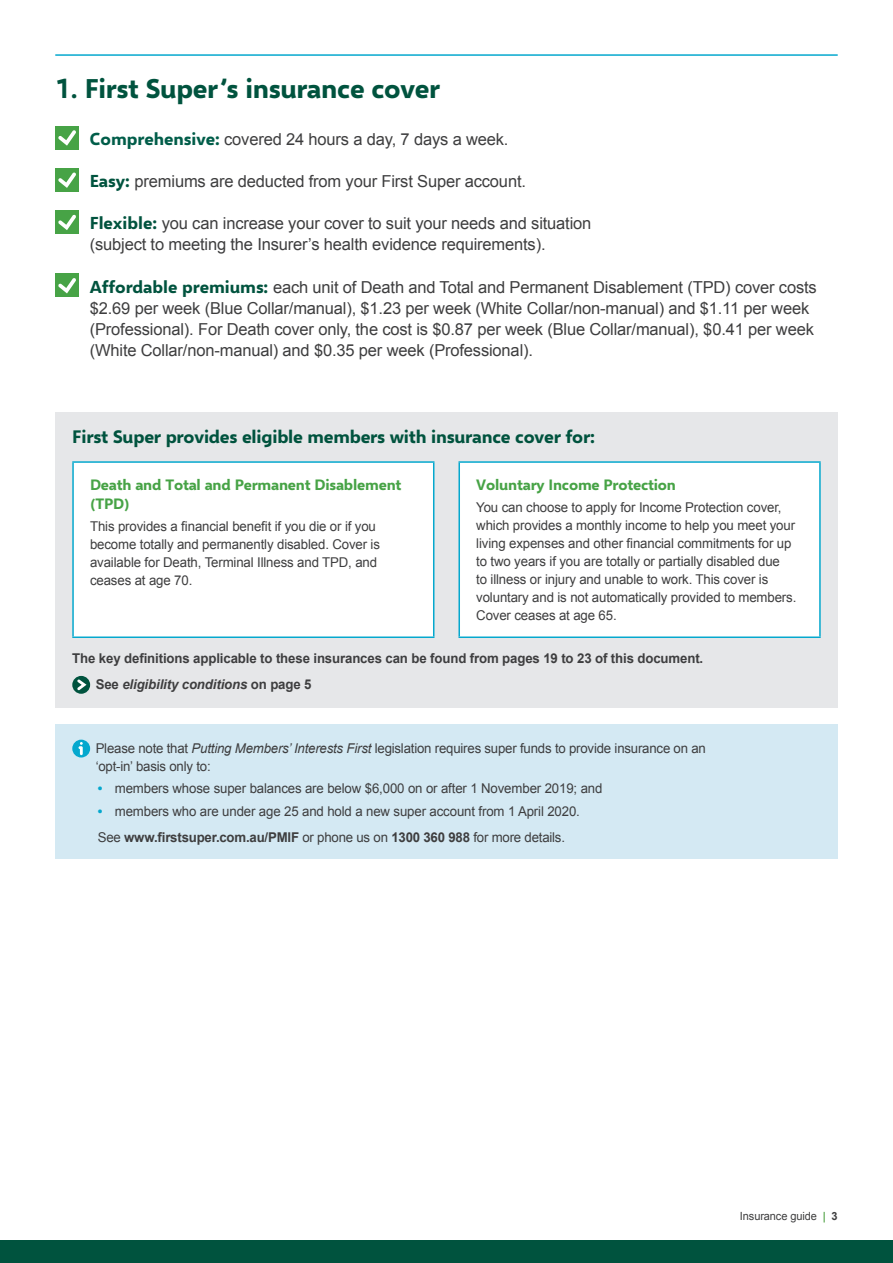
<style>
.page{position:relative;width:893px;height:1263px;background:#fff}
.page>*{position:absolute;margin:0;border:0;box-sizing:border-box;transform-origin:0 0}
._2023_FS_A4__Section_Heading_with_Line{font:700 27px "Selawik";letter-spacing:-.01em;color:#00533e}
._2023_A4__Heading_L1{font:700 18px "Selawik";letter-spacing:-.01em;color:#00533e}
._2023_A4__Intro_Para_Light_11pt{font:16.5px/21px "Arial";letter-spacing:-.01em;color:#3e3e3f}
._2023_A4__Heading_L2{font:700 15px/18.8px "Selawik";letter-spacing:-.01em;color:#47a346}
._2023_A4__Body_Copy_9pt_12pt{font:13.5px/18px "Arial";letter-spacing:-.01em;color:#3e3e3f}
._2023_A4__Body_Copy_9pt_12pt-2{font:700 13.5px "Arial";letter-spacing:-.01em;color:#3e3e3f}
._2023_A4__Body_Copy_9pt_12pt-3{font:italic 700 13.5px "Arial";letter-spacing:-.01em;color:#3e3e3f}
.t1{font:11.25px "Arial";letter-spacing:-.01em;color:#3e3e3f}
.s1{font-family:"Selawik";font-weight:700;font-size:17.25px;color:#005d49}
.s2{font-family:"Selawik";font-weight:700;font-size:17.25px;color:#00533e}
.s3{font-style:normal}
.s4{font-style:italic}
.s5{font-weight:700;color:#05a8ce}
.s6{font-weight:400}
.s7{font-weight:700;color:#5da953}
.s8{font-weight:700}
</style>
<div class="page">
<div style="left:55px;top:412px;width:783px;height:295px;background:#e6e7e9"></div>
<div style="left:74px;top:462px;width:745px;height:175px;background:#fff"></div>
<hr style="left:72px;top:461px;width:362px;height:2px;background:#05a8ce">
<hr style="left:72px;top:463px;width:2px;height:173px;background:#05a8ce">
<hr style="left:433px;top:463px;width:1px;height:173px;background:#05a8ce">
<hr style="left:72px;top:636px;width:362px;height:2px;background:#05a8ce">
<hr style="left:458px;top:461px;width:363px;height:2px;background:#05a8ce">
<hr style="left:458px;top:463px;width:2px;height:173px;background:#05a8ce">
<hr style="left:819px;top:463px;width:2px;height:173px;background:#05a8ce">
<hr style="left:458px;top:636px;width:363px;height:2px;background:#05a8ce">
<svg style="left:72px;top:676px;width:18px;height:18px"></svg>
<svg style="left:77px;top:679px;width:10px;height:11px"></svg>
<div style="left:55px;top:724px;width:783px;height:135px;background:#d4e9f3"></div>
<div style="left:72px;top:740px;width:18px;height:17px;background:#05a8ce;border-radius:50%"></div>
<svg style="left:79px;top:742px;width:4px;height:13px"></svg>
<hr style="left:55px;top:54px;width:783px;height:2px;background:#05a8ce">
<div style="left:55px;top:126px;width:24px;height:23px;background:#47a346"></div>
<svg style="left:58px;top:130px;width:18px;height:16px"></svg>
<div style="left:55px;top:168px;width:24px;height:24px;background:#47a346"></div>
<svg style="left:58px;top:172px;width:18px;height:16px"></svg>
<div style="left:55px;top:210px;width:24px;height:24px;background:#47a346"></div>
<svg style="left:58px;top:215px;width:18px;height:15px"></svg>
<div style="left:55px;top:274px;width:24px;height:23px;background:#47a346"></div>
<svg style="left:58px;top:278px;width:18px;height:15px"></svg>
<div style="left:0;top:1241px;width:893px;height:22px;background:#00533e"></div>
<p class="_2023_FS_A4__Section_Heading_with_Line" style="left:55px;top:72px;width:386px">1. First Super’s insurance cover</p>
<p class="_2023_A4__Intro_Para_Light_11pt" style="left:90px;top:129px;width:420px"><span class="s1">Comprehensive:</span> covered 24 hours a day, 7 days a week.</p>
<p class="_2023_A4__Intro_Para_Light_11pt" style="left:90px;top:171px;width:438px"><span class="s2">Easy:</span> premiums are deducted from your First Super account.</p>
<p class="_2023_A4__Intro_Para_Light_11pt" style="left:90px;top:213px;width:503px"><span class="s2">Flexible:</span> you can increase your cover to suit your needs and situation (subject to meeting the Insurer’s health evidence requirements).</p>
<p class="_2023_A4__Intro_Para_Light_11pt" style="left:90px;top:276px;width:728px"><span class="s2">Affordable premiums:</span> each unit of Death and Total and Permanent Disablement (TPD) cover costs $2.69 per week (Blue Collar/manual), $1.23 per week (White Collar/non-manual) and $1.11 per week (Professional). For Death cover only, the cost is $0.87 per week (Blue Collar/manual), $0.41 per week (White Collar/non-manual) and $0.35 per week (Professional).</p>
<p class="_2023_A4__Heading_L1" style="left:72px;top:425px;width:524px">First Super provides eligible members with insurance cover for:</p>
<p class="_2023_A4__Heading_L2" style="left:90px;top:476px;width:313px">Death and Total and Permanent Disablement (TPD)</p>
<p class="_2023_A4__Body_Copy_9pt_12pt" style="left:90px;top:517px;width:291px">This provides a financial benefit if you die or if you become totally and permanently disabled. Cover is available for Death, Terminal Illness and TPD, and ceases at age 70.</p>
<p class="_2023_A4__Heading_L2" style="left:476px;top:476px;width:201px">Voluntary Income Protection</p>
<p class="_2023_A4__Body_Copy_9pt_12pt" style="left:476px;top:499px;width:322px">You can choose to apply for Income Protection cover, which provides a monthly income to help you meet your living expenses and other financial commitments for up to two years if you are totally or partially disabled due<br>to illness or injury and unable to work. This cover is voluntary and is not automatically provided to members.<br>Cover ceases at age 65.</p>
<p class="_2023_A4__Body_Copy_9pt_12pt-2" style="left:72px;top:649px;width:632px">The key definitions applicable to these insurances can be found from pages 19 to 23 of this document.</p>
<p class="_2023_A4__Body_Copy_9pt_12pt-3" style="left:96px;top:676px;width:217px"><span class="s3">See</span> eligibility conditions <span class="s3">on page 5</span></p>
<p class="_2023_A4__Body_Copy_9pt_12pt" style="left:96px;top:739px;width:612px">Please note that <span class="s4">Putting Members’ Interests First</span> legislation requires super funds to provide insurance on an ‘opt-in’ basis only to:</p>
<p class="_2023_A4__Body_Copy_9pt_12pt" style="left:98px;top:780px;width:506px"><span class="s5">•</span> members whose super balances are below $6,000 on or after 1 November 2019; and</p>
<p class="_2023_A4__Body_Copy_9pt_12pt" style="left:98px;top:802px;width:484px"><span class="s5">•</span> members who are under age 25 and hold a new super account from 1 April 2020.</p>
<p class="_2023_A4__Body_Copy_9pt_12pt-2" style="left:98px;top:828px;width:469px"><span class="s6">See</span> www.firstsuper.com.au/PMIF <span class="s6">or phone us on</span> 1300 360 988 <span class="s6">for more details.</span></p>
<p class="t1" style="left:740px;top:1209px;width:99px">Insurance guide <span class="s7">|</span> <span class="s8">3</span></p>
</div>
